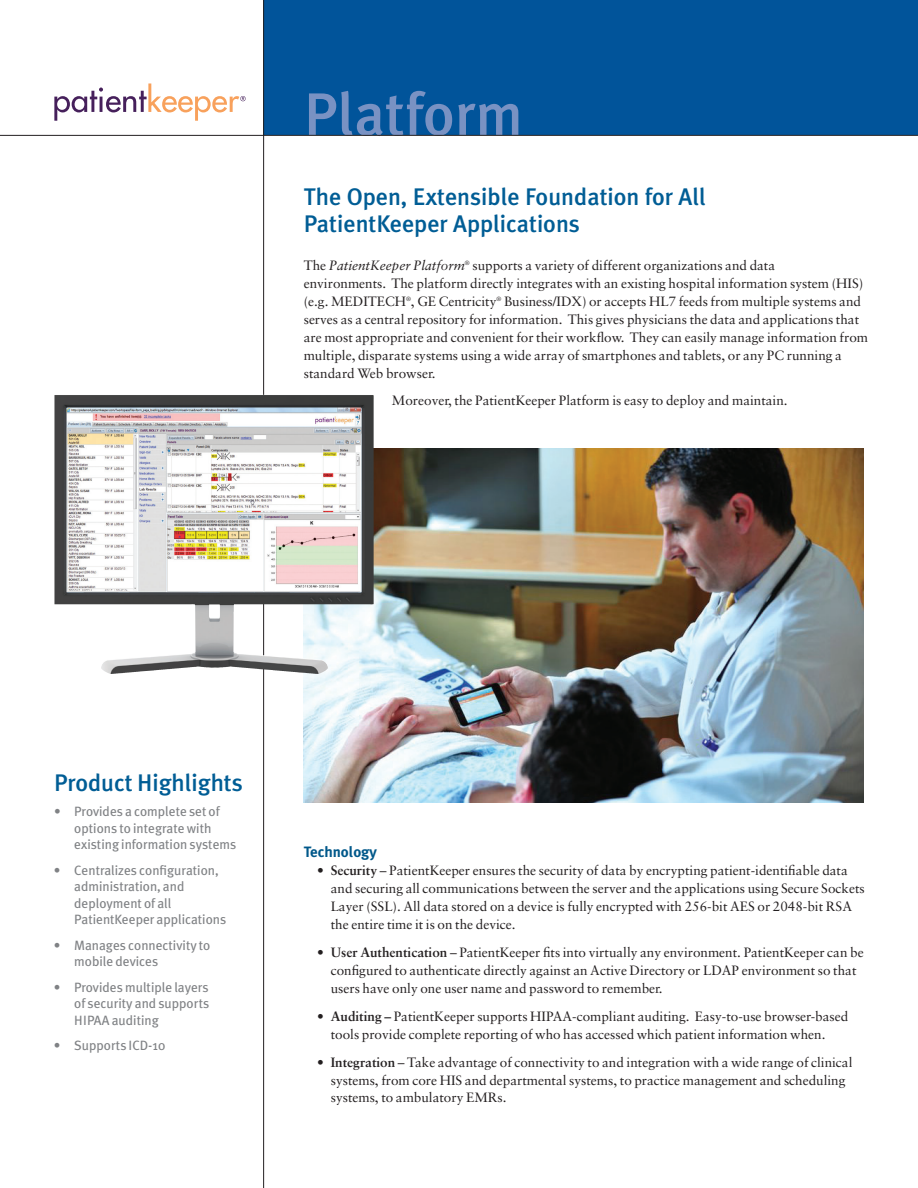
<style>
.page{position:relative;width:918px;height:1188px;background:#fff}
.page>*{position:absolute;margin:0;border:0;box-sizing:border-box;transform-origin:0 0}
.t1{font:500 60px "Meta Plus";color:#7992c3}
.t2{font:500 24px/27px "Meta Plus";color:#005d95}
.t3{font:700 15px "Meta Plus";color:#00588a}
.t4{font:13.5px/18px "Sabon";color:#231f20}
.t5{font:13.5px/16.5px "Meta Plus";color:#808285}
.s1{font-style:italic}
.s2{font-weight:700}
</style>
<div class="page">
<svg style="left:54px;top:83px;width:192px;height:38px"></svg>
<div style="left:263px;top:0;width:655px;height:135px;background:#01549a"></div>
<img style="left:304px;top:449px;width:560px;height:353px">
<hr style="left:263px;top:0;width:1px;height:1188px;background:#231f20">
<hr style="left:0;top:135px;width:918px;height:1px;background:#231f20">
<img style="left:54px;top:395px;width:243px;height:279px">
<h1 class="t1" style="left:304px;top:79px;width:221px">Platform</h1>
<h2 class="t2" style="left:304px;top:183px;width:404px">The Open, Extensible Foundation for All<br>PatientKeeper Applications</h2>
<p class="t4" style="left:304px;top:256px;width:566px">The <span class="s1">PatientKeeper Platform</span><sup>®</sup> supports a variety of different organizations and data<br>environments. The platform directly integrates with an existing hospital information system (HIS) (e.g. MEDITECH<sup>®</sup>, GE Centricity<sup>®</sup> Business/IDX) or accepts HL7 feeds from multiple systems and serves as a central repository for information. This gives physicians the data and applications that are most appropriate and convenient for their workflow. They can easily manage information from multiple, disparate systems using a wide array of smartphones and tablets, or any PC running a standard Web browser.</p>
<p class="t4" style="left:392px;top:392px;width:397px">Moreover, the PatientKeeper Platform is easy to deploy and maintain.</p>
<h2 class="t2" style="left:54px;top:769px;width:191px">Product Highlights</h2>
<p class="t5" style="left:74px;top:803px;width:164px;text-indent:-20px">• Provides a complete set of options to integrate with existing information systems</p>
<p class="t5" style="left:74px;top:861px;width:154px;text-indent:-20px">• Centralizes configuration, administration, and deployment of all<br>PatientKeeper applications</p>
<p class="t5" style="left:74px;top:936px;width:138px;text-indent:-20px">• Manages connectivity to mobile devices</p>
<p class="t5" style="left:74px;top:978px;width:137px;text-align:justify;text-indent:-20px">• Provides multiple layers of security and supports HIPAA auditing</p>
<p class="t5" style="left:54px;top:1037px;width:113px">• Supports ICD-10</p>
<p class="t3" style="left:304px;top:843px;width:75px">Technology</p>
<p class="t4" style="left:331px;top:861px;width:536px;text-indent:-14px">• <span class="s2">Security</span> – PatientKeeper ensures the security of data by encrypting patient-identifiable data and securing all communications between the server and the applications using Secure Sockets Layer (SSL). All data stored on a device is fully encrypted with 256-bit AES or 2048-bit RSA the entire time it is on the device.</p>
<p class="t4" style="left:331px;top:943px;width:534px;text-indent:-14px">• <span class="s2">User Authentication</span> – PatientKeeper fits into virtually any environment. PatientKeeper can be configured to authenticate directly against an Active Directory or LDAP environment so that users have only one user name and password to remember.</p>
<p class="t4" style="left:331px;top:1007px;width:519px;text-indent:-14px"><span class="s2">• Auditing –</span> PatientKeeper supports HIPAA-compliant auditing. Easy-to-use browser-based tools provide complete reporting of who has accessed which patient information when.</p>
<p class="t4" style="left:331px;top:1053px;width:523px;text-indent:-14px">• <span class="s2">Integration</span> – Take advantage of connectivity to and integration with a wide range of clinical systems, from core HIS and departmental systems, to practice management and scheduling systems, to ambulatory EMRs.</p>
</div>
